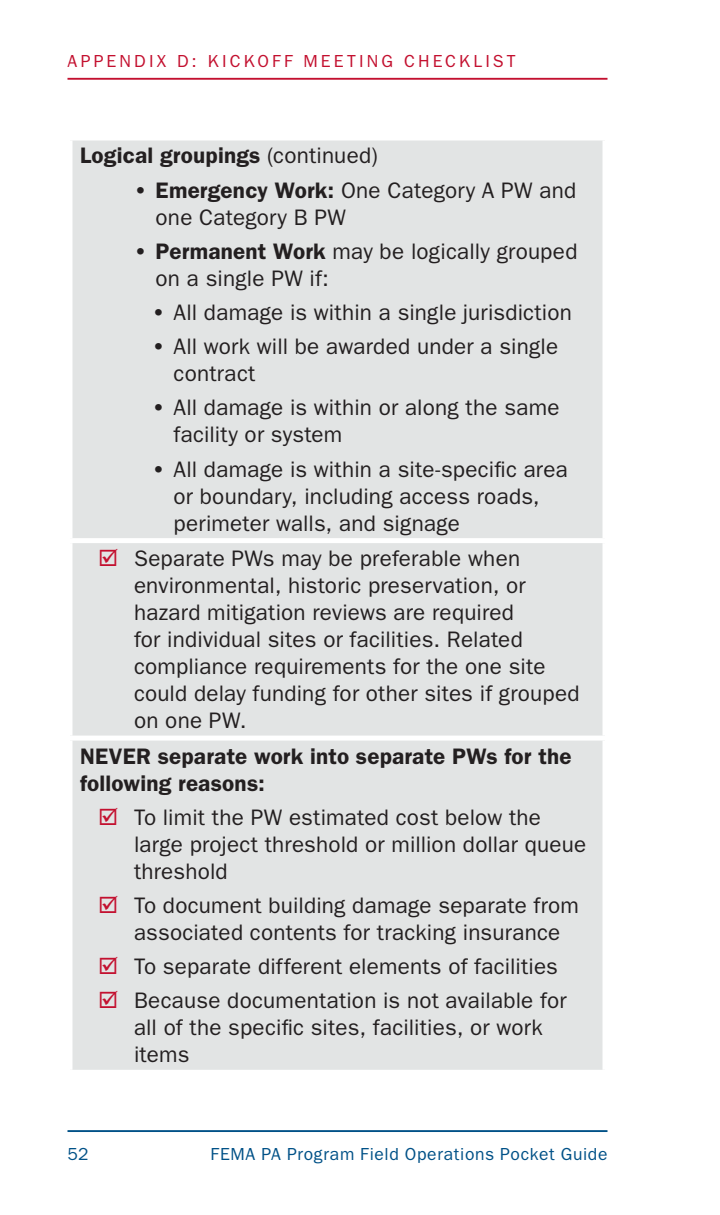
<style>
.page{position:relative;width:720px;height:1215px;background:#fff}
.page>*{position:absolute;margin:0;border:0;box-sizing:border-box;transform-origin:0 0}
.t1{font:22.5px/27px "ITC Franklin Gothic Std";letter-spacing:.01em;color:#231f20}
.Table_Cell_Bold{font:600 22.5px/27px "ITC Franklin Gothic Std";letter-spacing:.01em;color:#231f20}
.t2{font:17.5px "ITC Franklin Gothic Std";letter-spacing:.035em;color:#005187}
.t3{font:17.5px "ITC Franklin Gothic Std";letter-spacing:.185em;color:#c3102f}
.s1{font-weight:400}
.s2{font-weight:600}
</style>
<div class="page">
<hr style="left:68px;top:1130px;width:540px;height:2px;background:#005187">
<hr style="left:68px;top:78px;width:540px;height:2px;background:#c3102f">
<div style="left:72px;top:140px;width:530px;height:930px;background:#e2e4e4"></div>
<div style="left:68px;top:538px;width:540px;height:5px;background:#fff"></div>
<div style="left:68px;top:736px;width:540px;height:5px;background:#fff"></div>
<svg style="left:100px;top:549px;width:17px;height:17px"></svg>
<svg style="left:100px;top:807px;width:17px;height:18px"></svg>
<svg style="left:100px;top:896px;width:17px;height:17px"></svg>
<svg style="left:100px;top:957px;width:17px;height:17px"></svg>
<svg style="left:100px;top:991px;width:17px;height:17px"></svg>
<p class="t3" style="left:68px;top:51px;width:450px">APPENDIX D: KICKOFF MEETING CHECKLIST</p>
<p class="Table_Cell_Bold" style="left:80px;top:142px;width:300px">Logical groupings <span class="s1">(continued)</span></p>
<p class="t1" style="left:156px;top:177px;width:422px;text-indent:-22px"><span class="s2">• Emergency Work:</span> One Category A PW and one Category B PW</p>
<p class="t1" style="left:156px;top:238px;width:423px;text-indent:-22px"><span class="s2">• Permanent Work</span> may be logically grouped on a single PW if:</p>
<p class="t1" style="left:152px;top:299px;width:422px"><span class="s2">•</span> All damage is within a single jurisdiction</p>
<p class="t1" style="left:174px;top:333px;width:386px;text-indent:-22px"><span class="s2">•</span> All work will be awarded under a single contract</p>
<p class="t1" style="left:174px;top:394px;width:388px;text-indent:-22px"><span class="s2">•</span> All damage is within or along the same facility or system</p>
<p class="t1" style="left:174px;top:456px;width:396px;text-indent:-22px"><span class="s2">•</span> All damage is within a site-specific area or boundary, including access roads, perimeter walls, and signage</p>
<p class="t1" style="left:134px;top:545px;width:447px">Separate PWs may be preferable when environmental, historic preservation, or hazard mitigation reviews are required<br>for individual sites or facilities. Related compliance requirements for the one site could delay funding for other sites if grouped on one PW.</p>
<p class="Table_Cell_Bold" style="left:80px;top:742px;width:493px">NEVER separate work into separate PWs for the following reasons:</p>
<p class="t1" style="left:134px;top:804px;width:454px">To limit the PW estimated cost below the large project threshold or million dollar queue threshold</p>
<p class="t1" style="left:134px;top:892px;width:446px">To document building damage separate from associated contents for tracking insurance</p>
<p class="t1" style="left:134px;top:953px;width:426px">To separate different elements of facilities</p>
<p class="t1" style="left:134px;top:987px;width:434px">Because documentation is not available for all of the specific sites, facilities, or work items</p>
<p class="t2" style="left:68px;top:1144px;width:22px">52</p>
<p class="t2" style="left:211px;top:1144px;width:398px">FEMA PA Program Field Operations Pocket Guide</p>
</div>
